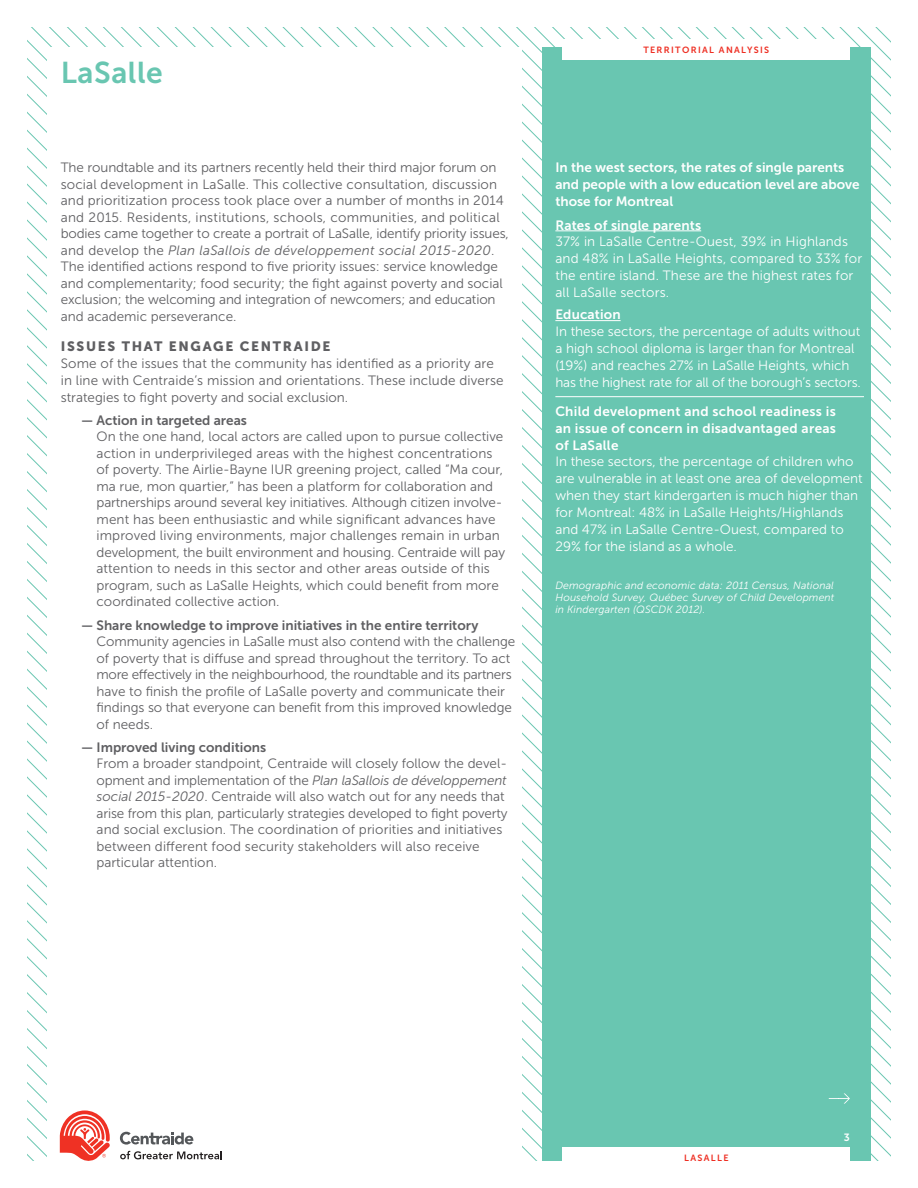
<style>
.page{position:relative;width:918px;height:1188px;background:#fff}
.page>*{position:absolute;margin:0;border:0;box-sizing:border-box;transform-origin:0 0}
.Grand-titre{font:30px "Museo Sans 700";letter-spacing:.02em;color:#69c6b1}
.Texte_Courant{font:13.5px/16.5px "Museo Sans 300";color:#5f5f62}
.t1{font:13.5px/16.8px "Museo Sans 300";color:#fff}
.t2{font:13.5px/16.8px "Museo Sans 700";color:#fff}
.Sous-titre{font:13.5px "Museo Sans 900";letter-spacing:.125em;color:#5f5f62}
.t3{font:italic 10.5px/12px "Museo Sans 300";letter-spacing:.01em;color:#fff;text-align:justify}
.SOUS-Titre{font:10.5px "Museo Sans 700";color:#fff}
.t4{font:9px "Museo Sans 700";letter-spacing:.15em;color:#ee2e22}
.s1{font-style:italic}
.s2{font-family:"Museo Sans 700"}
</style>
<div class="page">
<svg style="left:721px;top:27px;width:170px;height:630px"></svg>
<div style="left:542px;top:47px;width:329px;height:1114px;background:#69c6b1"></div>
<hr style="left:555px;top:231px;width:146px;height:1px;background:#fff">
<hr style="left:555px;top:320px;width:66px;height:1px;background:#fff">
<hr style="left:555px;top:396px;width:309px;height:1px;background:#fff">
<div style="left:563px;top:1148px;width:287px;height:20px;background:#fff"></div>
<div style="left:563px;top:40px;width:287px;height:20px;background:#fff"></div>
<svg style="left:829px;top:1093px;width:21px;height:11px"></svg>
<svg style="left:60px;top:1110px;width:50px;height:51px"></svg>
<svg style="left:120px;top:1132px;width:73px;height:13px"></svg>
<svg style="left:120px;top:1151px;width:102px;height:8px"></svg>
<p class="Grand-titre" style="left:61px;top:56px;width:104px">LaSalle</p>
<p class="Texte_Courant" style="left:61px;top:159px;width:450px">The roundtable and its partners recently held their third major forum on social development in LaSalle. This collective consultation, discussion and prioritization process took place over a number of months in 2014 and 2015. Residents, institutions, schools, communities, and political bodies came together to create a portrait of LaSalle, identify priority issues, and develop the <span class="s1">Plan laSallois de développement social 2015-2020</span>.<br>The identified actions respond to five priority issues: service knowledge and complementarity; food security; the fight against poverty and social exclusion; the welcoming and integration of newcomers; and education and academic perseverance.</p>
<p class="Sous-titre" style="left:61px;top:339px;width:271px">ISSUES THAT ENGAGE CENTRAIDE</p>
<p class="Texte_Courant" style="left:61px;top:355px;width:444px">Some of the issues that the community has identified as a priority are in line with Centraide’s mission and orientations. These include diverse strategies to fight poverty and social exclusion.</p>
<p class="Texte_Courant" style="left:97px;top:412px;width:410px;text-indent:-16px"><span class="s2">— Action in targeted areas<br></span>On the one hand, local actors are called upon to pursue collective action in underprivileged areas with the highest concentrations of poverty. The Airlie-Bayne IUR greening project, called “Ma cour, ma rue, mon quartier,” has been a platform for collaboration and partnerships around several key initiatives. Although citizen involve&shy;ment has been enthusiastic and while significant advances have improved living environments, major challenges remain in urban development, the built environment and housing. Centraide will pay attention to needs in this sector and other areas outside of this program, such as LaSalle Heights, which could benefit from more coordinated collective action.</p>
<p class="Texte_Courant" style="left:97px;top:617px;width:420px;text-indent:-16px"><span class="s2">— Share knowledge to improve initiatives in the entire territory </span>Community agencies in LaSalle must also contend with the challenge of poverty that is diffuse and spread throughout the territory. To act more effectively in the neighbourhood, the roundtable and its partners have to finish the profile of LaSalle poverty and communicate their findings so that everyone can benefit from this improved knowledge of needs.</p>
<p class="Texte_Courant" style="left:97px;top:739px;width:413px;text-indent:-16px"><span class="s2">— Improved living conditions<br></span>From a broader standpoint, Centraide will closely follow the devel&shy;opment and implementation of the <span class="s1">Plan laSallois de développement social 2015-2020</span>. Centraide will also watch out for any needs that arise from this plan, particularly strategies developed to fight poverty and social exclusion. The coordination of priorities and initiatives between different food security stakeholders will also receive particular attention.</p>
<p class="t4" style="left:643px;top:45px;width:127px">TERRITORIAL ANALYSIS</p>
<p class="t2" style="left:555px;top:159px;width:306px">In the west sectors, the rates of single parents and people with a low education level are above those for Montreal</p>
<p class="t1" style="left:555px;top:217px;width:308px"><span class="s2">Rates of single parents<br></span>37% in LaSalle Centre-Ouest, 39% in Highlands and 48% in LaSalle Heights, compared to 33% for the entire island. These are the highest rates for all LaSalle sectors.</p>
<p class="t1" style="left:555px;top:306px;width:307px"><span class="s2">Education<br></span>In these sectors, the percentage of adults without a high school diploma is larger than for Montreal (19%) and reaches 27% in LaSalle Heights, which has the highest rate for all of the borough’s sectors.</p>
<p class="t2" style="left:555px;top:403px;width:282px;text-align:justify">Child development and school readiness is an issue of concern in disadvantaged areas of LaSalle</p>
<p class="t1" style="left:555px;top:453px;width:309px">In these sectors, the percentage of children who are vulnerable in at least one area of development when they start kindergarten is much higher than for Montreal: 48% in LaSalle Heights/Highlands and 47% in LaSalle Centre-Ouest, compared to 29% for the island as a whole.</p>
<p class="t3" style="left:555px;top:579px;width:281px">Demographic and economic data: 2011 Census, National Household Survey, Québec Survey of Child Development in Kindergarten (QSCDK 2012).</p>
<p class="t4" style="left:684px;top:1153px;width:46px">LASALLE</p>
<p class="SOUS-Titre" style="left:844px;top:1131px;width:8px">3</p>
</div>
